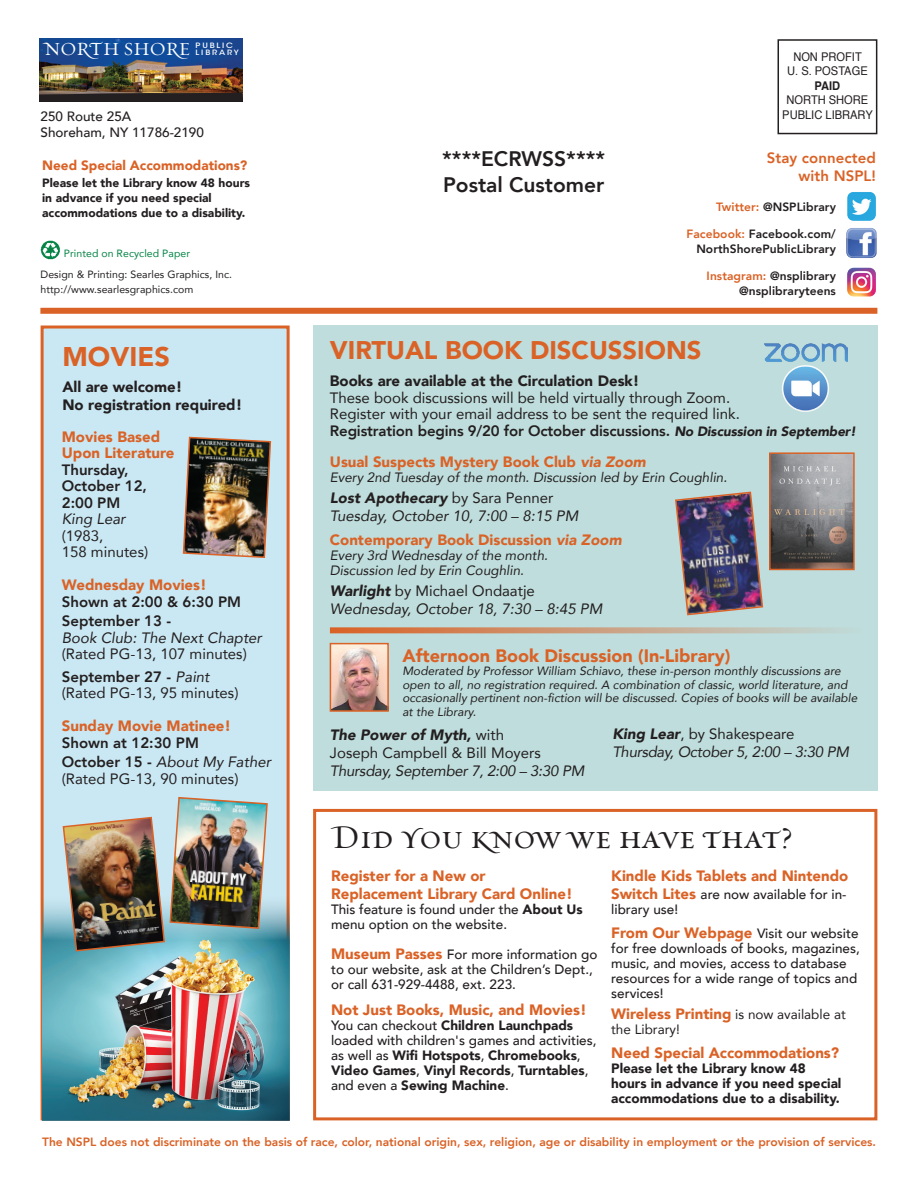
<style>
.page{position:relative;width:918px;height:1188px;background:#fff}
.page>*{position:absolute;margin:0;border:0;box-sizing:border-box;transform-origin:0 0}
.t1{font:33px "Natura Swashes";color:#231f20}
.t2{font:900 27px "Avenir";color:#da6226}
.t3{font:900 25.5px "Avenir";color:#da6226}
.t4{font:800 21px/25.2px "Avenir";color:#231f20}
.t5{font:18.6px "Natura Swashes";color:#fff}
.t6{font:900 18px "Avenir";color:#da6226}
.t7{font:15px/16.5px "Avenir";color:#231f20}
.t8{font:900 15px/18px "Avenir";color:#da6226}
.t9{font:italic 15px/18px "Avenir";color:#231f20}
.t10{font:800 15px/16.5px "Avenir";color:#231f20}
.t11{font:italic 15px/18px "Avenir";letter-spacing:-.02em;color:#231f20}
.t12{font:900 15px/18px "Avenir";color:#231f20}
.t13{font:800 15px/18px "Avenir";letter-spacing:.005em;color:#da6226;text-align:right}
.t14{font:500 13.5px/15px "Avenir";color:#231f20}
.t15{font:900 13.5px/15px "Avenir";color:#231f20}
.t16{font:italic 13.5px/15px "Avenir";color:#231f20}
.t17{font:900 13.5px "Avenir";color:#da6226}
.t18{font:13.5px "Avenir";color:#231f20}
.t19{font:italic 12px/13.5px "Avenir";color:#231f20}
.t20{font:800 12px "Avenir";color:#da6226}
.t21{font:800 12px/15px "Avenir";letter-spacing:.005em;color:#231f20;text-align:right}
.t22{font:900 12px/15px "Avenir";color:#231f20}
.t23{font:12px/14.4px "Helvetica";color:#231f20;text-align:center;scale:.93 1}
.t24{font:700 12px "Helvetica";color:#231f20;scale:.93 1}
.t25{font:10.5px/15px "Avenir";letter-spacing:.005em;color:#231f20}
.t26{font:10.5px "Avenir";letter-spacing:.005em;color:#048444}
.t27{font:500 7.35px/6.9px "ITC Avant Garde Std";letter-spacing:.22em;color:#fff;scale:1.15 1}
.s1{font-weight:800}
.s2{font-style:italic}
.s3{font-weight:400;font-style:italic}
.s4{color:#da6226}
.s5{font-weight:900;font-style:italic;font-size:13.5px}
.s6{font-weight:900}
.s7{font-style:normal}
.s8{font-weight:900;font-style:italic}
.s9{font-weight:900;font-size:15px;color:#da6226}
.s10{font-weight:500}
.s11{font-weight:400;font-size:13.5px;color:#231f20}
</style>
<div class="page">
<div style="left:313px;top:809px;width:564px;height:311px;border:3px solid #da6226"></div>
<div style="left:778px;top:39px;width:99px;height:95px;border:2px solid #231f20"></div>
<img style="left:41px;top:240px;width:19px;height:20px">
<img style="left:847px;top:192px;width:29px;height:29px">
<img style="left:846px;top:228px;width:31px;height:30px">
<div style="left:40px;top:308px;width:837px;height:6px;background:#da6226"></div>
<img style="left:39px;top:39px;width:204px;height:54px">
<svg style="left:39px;top:93px;width:204px;height:9px;background:#272222"></svg>
<img style="left:847px;top:268px;width:29px;height:29px">
<div style="left:313px;top:326px;width:565px;height:465px;background:#bfdddc"></div>
<img style="left:765px;top:343px;width:83px;height:69px">
<img style="left:333px;top:646px;width:53px;height:63px">
<div style="left:330px;top:643px;width:59px;height:69px;border:2px solid #da6226"></div>
<svg style="left:330px;top:627px;width:505px;height:6px;background:#cb9f81"></svg>
<img style="left:772px;top:455px;width:80px;height:112px">
<div style="left:769px;top:452px;width:86px;height:118px;border:2px solid #da6226"></div>
<img style="left:675px;top:491px;width:89px;height:125px">
<div style="left:41px;top:326px;width:249px;height:794px;background:#cae8f3;border:3px solid #da6226"></div>
<img style="left:42px;top:893px;width:247px;height:227px">
<img style="left:182px;top:436px;width:90px;height:122px">
<img style="left:62px;top:797px;width:207px;height:155px">
<h3 class="t5" style="left:44px;top:38px;width:148px">NORTH SHORE</h3>
<p class="t27" style="left:196px;top:42px;width:39px">PUBLIC<br>LIBRARY</p>
<p class="t14" style="left:41px;top:107px;width:165px;line-height:16.5px">250 Route 25A<br>Shoreham, NY 11786-2190</p>
<p class="t17" style="left:42px;top:154px;width:207px">Need Special Accommodations?</p>
<p class="t22" style="left:42px;top:175px;width:209px">Please let the Library know 48 hours in advance if you need special accommodations due to a disability.</p>
<p class="t26" style="left:64px;top:245px;width:128px">Printed on Recycled Paper</p>
<p class="t25" style="left:41px;top:267px;width:193px">Design &amp; Printing: Searles Graphics, Inc. http://www.searlesgraphics.com</p>
<h2 class="t2" style="left:62px;top:334px;width:109px">MOVIES</h2>
<p class="t12" style="left:62px;top:377px;width:181px">All are welcome!<br>No registration required!</p>
<p class="t8" style="left:62px;top:428px;width:114px;line-height:16.5px">Movies Based<br>Upon Literature</p>
<p class="t10" style="left:62px;top:461px;width:87px">Thursday,<br>October 12,<br>2:00 PM</p>
<p class="t9" style="left:62px;top:510px;width:65px">King Lear</p>
<p class="t7" style="left:62px;top:527px;width:88px">(1983,<br>158 minutes)</p>
<p class="t8" style="left:62px;top:576px;width:147px">Wednesday Movies!</p>
<p class="t10" style="left:62px;top:592px;width:181px;line-height:19.5px">Shown at 2:00 &amp; 6:30 PM<br>September 13 -</p>
<p class="t9" style="left:62px;top:628px;width:202px">Book Club: The Next Chapter</p>
<p class="t7" style="left:62px;top:642px;width:187px;line-height:22.5px">(Rated PG-13, 107 minutes)<br><span class="s1">September 27 -</span> <span class="s2">Paint</span></p>
<p class="t7" style="left:62px;top:684px;width:178px">(Rated PG-13, 95 minutes)</p>
<p class="t8" style="left:62px;top:717px;width:171px">Sunday Movie Matinee!</p>
<p class="t10" style="left:62px;top:733px;width:211px;line-height:19.5px">Shown at 12:30 PM<br>October 15 - <span class="s3">About My Father</span></p>
<p class="t7" style="left:62px;top:770px;width:178px">(Rated PG-13, 90 minutes)</p>
<p class="t23" style="left:787px;top:50px;width:88px">NON PROFIT<br>U. S. POSTAGE</p>
<p class="t24" style="left:815px;top:76px;width:29px">PAID</p>
<p class="t23" style="left:782px;top:93px;width:99px">NORTH SHORE<br>PUBLIC LIBRARY</p>
<h3 class="t4" style="left:442px;top:147px;width:164px">****ECRWSS****<br>Postal Customer</h3>
<p class="t13" style="left:767px;top:149px;width:111px">Stay connected with NSPL!</p>
<p class="t21" style="left:716px;top:199px;width:121px"><span class="s4">Twitter:</span> @NSPLibrary</p>
<p class="t21" style="left:686px;top:226px;width:151px"><span class="s4">Facebook:</span> Facebook.com/<br>NorthShorePublicLibrary</p>
<p class="t21" style="left:707px;top:268px;width:131px"><span class="s4">Instagram:</span> @nsplibrary @nsplibraryteens</p>
<h3 class="t3" style="left:330px;top:329px;width:373px">VIRTUAL BOOK DISCUSSIONS</h3>
<p class="t12" style="left:330px;top:372px;width:311px">Books are available at the Circulation Desk!</p>
<p class="t7" style="left:330px;top:389px;width:528px">These book discussions will be held virtually through Zoom.<br>Register with your email address to be sent the required link.<br><span class="s1">Registration begins 9/20 for October discussions.</span> <span class="s5">No Discussion in September!</span></p>
<p class="t8" style="left:330px;top:453px;width:318px">Usual Suspects Mystery Book Club <span class="s2">via Zoom</span></p>
<p class="t16" style="left:330px;top:470px;width:399px">Every 2nd Tuesday of the month. Discussion led by Erin Coughlin.</p>
<p class="t9" style="left:330px;top:489px;width:250px"><span class="s6">Lost Apothecary</span> <span class="s7">by Sara Penner<br></span>Tuesday, October 10, 7:00 – 8:15 PM</p>
<p class="t8" style="left:330px;top:531px;width:293px">Contemporary Book Discussion <span class="s2">via Zoom</span></p>
<p class="t16" style="left:330px;top:548px;width:220px">Every 3rd Wednesday of the month.<br>Discussion led by Erin Coughlin.</p>
<p class="t9" style="left:330px;top:582px;width:274px"><span class="s6">Warlight</span> <span class="s7">by Michael Ondaatje<br></span>Wednesday, October 18, 7:30 – 8:45 PM</p>
<h3 class="t6" style="left:402px;top:640px;width:330px">Afternoon Book Discussion (In-Library)</h3>
<p class="t19" style="left:402px;top:664px;width:457px">Moderated by Professor William Schiavo, these in-person monthly discussions are open to all, no registration required. A combination of classic, world literature, and occasionally pertinent non-fiction will be discussed. Copies of books will be available at the Library.</p>
<p class="t7" style="left:330px;top:725px;width:212px;line-height:18px"><span class="s8">The Power of Myth,</span> with<br>Joseph Campbell &amp; Bill Moyers</p>
<p class="t11" style="left:330px;top:761px;width:256px">Thursday, September 7, 2:00 – 3:30 PM</p>
<p class="t11" style="left:612px;top:725px;width:238px"><span class="s6">King Lear</span><span class="s7">, by Shakespeare<br></span>Thursday, October 5, 2:00 – 3:30 PM</p>
<h1 class="t1" style="left:333px;top:818px;width:462px">Did you know we have that?</h1>
<p class="t8" style="left:331px;top:867px;width:243px">Register for a New or<br>Replacement Library Card Online!</p>
<p class="t14" style="left:331px;top:901px;width:253px">This feature is found under the <span class="s6">About Us </span>menu option on the website.</p>
<p class="t14" style="left:331px;top:946px;width:268px"><span class="s9">Museum Passes</span> For more information go to our website, ask at the Children’s Dept., or call 631-929-4488, ext. 223.</p>
<p class="t8" style="left:331px;top:1000px;width:257px">Not Just Books, Music, and Movies!</p>
<p class="t15" style="left:331px;top:1017px;width:267px"><span class="s10">You can checkout</span> Children Launchpads <span class="s10">loaded with children's games and activities, as well as</span> Wifi Hotspots<span class="s10">,</span> Chromebooks<span class="s10">, </span>Video Games<span class="s10">,</span> Vinyl Records<span class="s10">,</span> Turntables<span class="s10">, and even a</span> Sewing Machine<span class="s10">.</span></p>
<p class="t8" style="left:611px;top:867px;width:239px">Kindle Kids Tablets and Nintendo</p>
<p class="t14" style="left:611px;top:886px;width:237px"><span class="s9">Switch Lites</span> are now available for in&shy;library use!</p>
<p class="t14" style="left:611px;top:925px;width:250px"><span class="s9">From Our Webpage</span> Visit our website for free downloads of books, magazines, music, and movies, access to database resources for a wide range of topics and services!</p>
<p class="t8" style="left:611px;top:1005px;width:236px">Wireless Printing <span class="s11">is now available at</span></p>
<p class="t18" style="left:611px;top:1019px;width:70px">the Library!</p>
<p class="t8" style="left:611px;top:1044px;width:230px">Need Special Accommodations?</p>
<p class="t15" style="left:611px;top:1061px;width:232px">Please let the Library know 48 hours in advance if you need special accommodations due to a disability.</p>
<p class="t20" style="left:42px;top:1132px;width:835px">The NSPL does not discriminate on the basis of race, color, national origin, sex, religion, age or disability in employment or the provision of services.</p>
</div>
